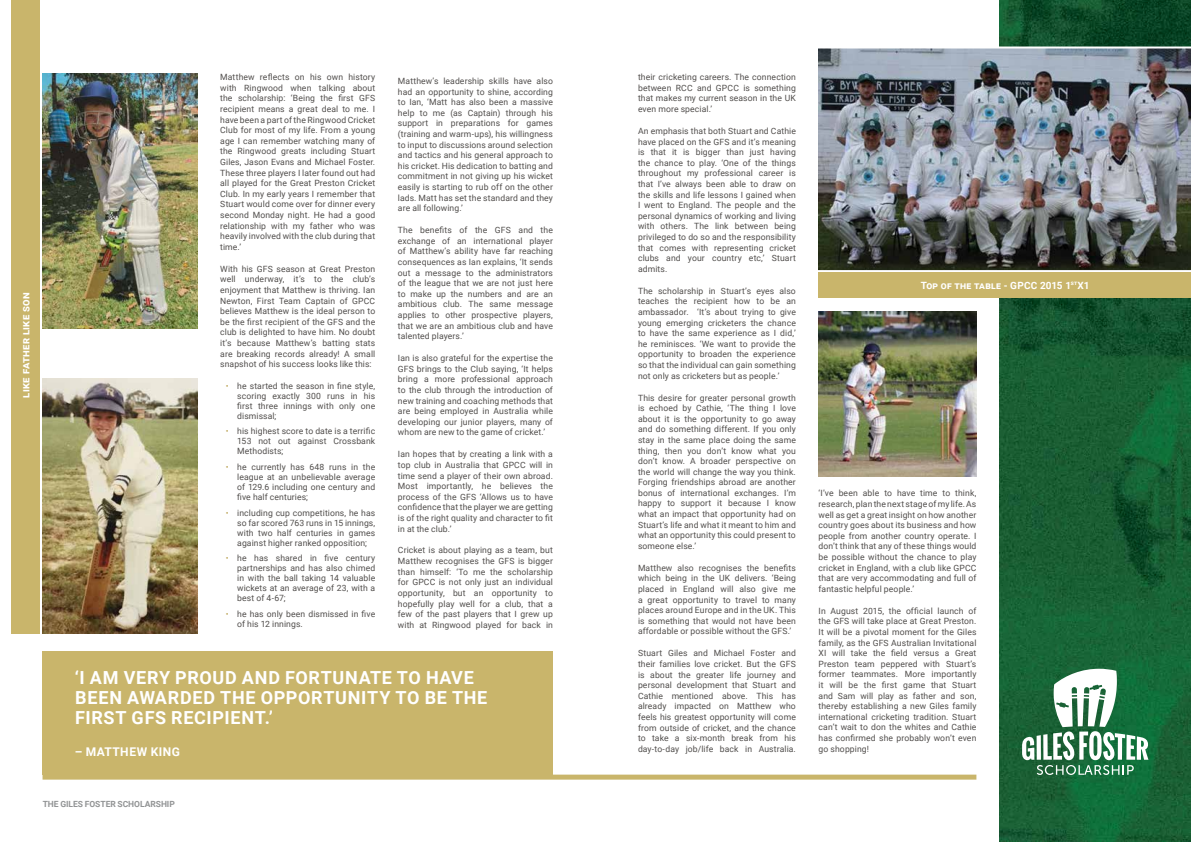
<style>
.page{position:relative;width:1191px;height:842px;background:#fff}
.page>*{position:absolute;margin:0;border:0;box-sizing:border-box;transform-origin:0 0}
.t1{font:700 18px/20px "Roboto";letter-spacing:.04em;color:#fff}
.t2{font:700 12px "Roboto";letter-spacing:.045em;color:#fff}
.t3{font:700 11px "Roboto";letter-spacing:.025em;color:#fff}
.t4{font:700 10px "Roboto";letter-spacing:.025em;color:#fff}
.t5{font:8.6px/10.6px "Roboto";letter-spacing:.01em;color:#514e4c;text-align:justify}
.t6{font:700 8.5px "Roboto";letter-spacing:-.005em;color:#929495}
.s1{color:#c2ad66}
</style>
<div class="page">
<img style="left:43px;top:74px;width:154px;height:255px">
<img style="left:999px;top:0;width:192px;height:842px">
<img style="left:818px;top:46px;width:373px;height:226px">
<img style="left:818px;top:312px;width:158px;height:164px">
<div style="left:43px;top:775px;width:933px;height:5px;background:#c9b56b"></div>
<svg style="left:1022px;top:669px;width:126px;height:106px"></svg>
<img style="left:43px;top:378px;width:154px;height:255px">
<div style="left:43px;top:652px;width:510px;height:123px;background:#c9b56b"></div>
<div style="left:11px;top:0;width:29px;height:633px;background:#c9b56b"></div>
<div style="left:818px;top:272px;width:373px;height:26px;background:#c9b56b"></div>
<p class="t3" style="left:18px;top:397px;width:107px;rotate:-90deg">like father like son</p>
<p class="t5" style="left:220px;top:71px;width:156px">Matthew reflects on his own history with Ringwood when talking about the scholarship: ‘Being the first GFS recipient means a great deal to me. I have been a part of the Ringwood Cricket Club for most of my life. From a young age I can remember watching many of the Ringwood greats including Stuart Giles, Jason Evans and Michael Foster.<br>These three players I later found out had all played for the Great Preston Cricket Club. In my early years I remember that Stuart would come over for dinner every second Monday night. He had a good relationship with my father who was heavily involved with the club during that time.’</p>
<p class="t5" style="left:220px;top:263px;width:156px">With his GFS season at Great Preston well underway, it’s to the club’s enjoyment that Matthew is thriving. Ian Newton, First Team Captain of GPCC believes Matthew is the ideal person to be the first recipient of the GFS and the club is delighted to have him. No doubt it’s because Matthew’s batting stats are breaking records already! A small snapshot of his success looks like this:</p>
<p class="t5" style="left:237px;top:380px;width:139px;line-height:10px;text-indent:-11px"><span class="s1">•</span> he started the season in fine style, scoring exactly 300 runs in his first three innings with only one dismissal;</p>
<p class="t5" style="left:237px;top:426px;width:139px;line-height:10px;text-indent:-11px"><span class="s1">•</span> his highest score to date is a terrific 153 not out against Crossbank Methodists;</p>
<p class="t5" style="left:237px;top:461px;width:139px;line-height:10px;text-indent:-11px"><span class="s1">•</span> he currently has 648 runs in the league at an unbelievable average of 129.6 including one century and five half centuries;</p>
<p class="t5" style="left:237px;top:507px;width:139px;line-height:10px;text-indent:-11px"><span class="s1">•</span> including cup competitions, he has so far scored 763 runs in 15 innings, with two half centuries in games against higher ranked opposition;</p>
<p class="t5" style="left:237px;top:553px;width:139px;line-height:10px;text-indent:-11px"><span class="s1">•</span> he has shared in five century partnerships and has also chimed in with the ball taking 14 valuable wickets at an average of 23, with a best of 4-67;</p>
<p class="t5" style="left:237px;top:609px;width:139px;line-height:10px;text-indent:-11px"><span class="s1">•</span> he has only been dismissed in five of his 12 innings.</p>
<p class="t5" style="left:398px;top:75px;width:156px">Matthew’s leadership skills have also had an opportunity to shine, according to Ian, ‘Matt has also been a massive help to me (as Captain) through his support in preparations for games (training and warm-ups), his willingness to input to discussions around selection and tactics and his general approach to his cricket. His dedication to batting and commitment in not giving up his wicket easily is starting to rub off on the other lads. Matt has set the standard and they are all following.’</p>
<p class="t5" style="left:398px;top:224px;width:156px">The benefits of the GFS and the exchange of an international player of Matthew’s ability have far reaching consequences as Ian explains, ‘It sends out a message to the administrators of the league that we are not just here to make up the numbers and are an ambitious club. The same message applies to other prospective players, that we are an ambitious club and have talented players.’</p>
<p class="t5" style="left:398px;top:352px;width:156px">Ian is also grateful for the expertise the GFS brings to the Club saying, ‘It helps bring a more professional approach to the club through the introduction of new training and coaching methods that are being employed in Australia while developing our junior players, many of whom are new to the game of cricket.’</p>
<p class="t5" style="left:398px;top:449px;width:156px">Ian hopes that by creating a link with a top club in Australia that GPCC will in time send a player of their own abroad.<br>Most importantly, he believes the process of the GFS ‘Allows us to have confidence that the player we are getting is of the right quality and character to fit in at the club.’</p>
<p class="t5" style="left:398px;top:545px;width:156px">Cricket is about playing as a team, but Matthew recognises the GFS is bigger than himself: ‘To me the scholarship for GPCC is not only just an individual opportunity, but an opportunity to hopefully play well for a club, that a few of the past players that I grew up with at Ringwood played for back in</p>
<h1 class="t1" style="left:75px;top:667px;width:414px">‘I AM VERY PROUD AND FORTUNATE TO HAVE<br>BEEN AWARDED THE OPPORTUNITY TO BE THE<br>FIRST GFS RECIPIENT.’</h1>
<h2 class="t2" style="left:75px;top:743px;width:106px">– MATTHEW KING</h2>
<p class="t6" style="left:43px;top:798px;width:134px">THE GILES FOSTER SCHOLARSHIP</p>
<p class="t5" style="left:638px;top:71px;width:159px">their cricketing careers. The connection between RCC and GPCC is something that makes my current season in the UK even more special.’</p>
<p class="t5" style="left:638px;top:125px;width:159px">An emphasis that both Stuart and Cathie have placed on the GFS and it’s meaning is that it is bigger than just having the chance to play. ‘One of the things throughout my professional career is that I’ve always been able to draw on the skills and life lessons I gained when I went to England. The people and the personal dynamics of working and living with others. The link between being privileged to do so and the responsibility that comes with representing cricket clubs and your country etc,’ Stuart admits.</p>
<p class="t5" style="left:638px;top:285px;width:159px">The scholarship in Stuart’s eyes also teaches the recipient how to be an ambassador. ‘It’s about trying to give young emerging cricketers the chance to have the same experience as I did,’ he reminisces. ‘We want to provide the opportunity to broaden the experience so that the individual can gain something not only as cricketers but as people.’</p>
<p class="t5" style="left:638px;top:392px;width:159px">This desire for greater personal growth is echoed by Cathie, ‘The thing I love about it is the opportunity to go away and do something different. If you only stay in the same place doing the same thing, then you don’t know what you don’t know. A broader perspective on the world will change the way you think.<br>Forging friendships abroad are another bonus of international exchanges. I’m happy to support it because I know what an impact that opportunity had on Stuart’s life and what it meant to him and what an opportunity this could present to someone else.’</p>
<p class="t5" style="left:638px;top:562px;width:159px">Matthew also recognises the benefits which being in the UK delivers. ‘Being placed in England will also give me a great opportunity to travel to many places around Europe and in the UK. This is something that would not have been affordable or possible without the GFS.’</p>
<p class="t5" style="left:638px;top:648px;width:159px">Stuart Giles and Michael Foster and their families love cricket. But the GFS is about the greater life journey and personal development that Stuart and Cathie mentioned above. This has already impacted on Matthew who feels his greatest opportunity will come from outside of cricket, and the chance to take a six-month break from his day-to-day job/life back in Australia.</p>
<p class="t4" style="left:920px;top:278px;width:170px">Top of the table - GPCC 2015 1<sup>st</sup>X1</p>
<p class="t5" style="left:818px;top:488px;width:159px">‘I’ve been able to have time to think, research, plan the next stage of my life. As well as get a great insight on how another country goes about its business and how people from another country operate. I don’t think that any of these things would be possible without the chance to play cricket in England, with a club like GPCC that are very accommodating and full of fantastic helpful people.’</p>
<p class="t5" style="left:818px;top:605px;width:159px">In August 2015, the official launch of the GFS will take place at Great Preston.<br>It will be a pivotal moment for the Giles family, as the GFS Australian Invitational XI will take the field versus a Great Preston team peppered with Stuart’s former teammates. More importantly it will be the first game that Stuart and Sam will play as father and son, thereby establishing a new Giles family international cricketing tradition. Stuart can’t wait to don the whites and Cathie has confirmed she probably won’t even go shopping!</p>
</div>
